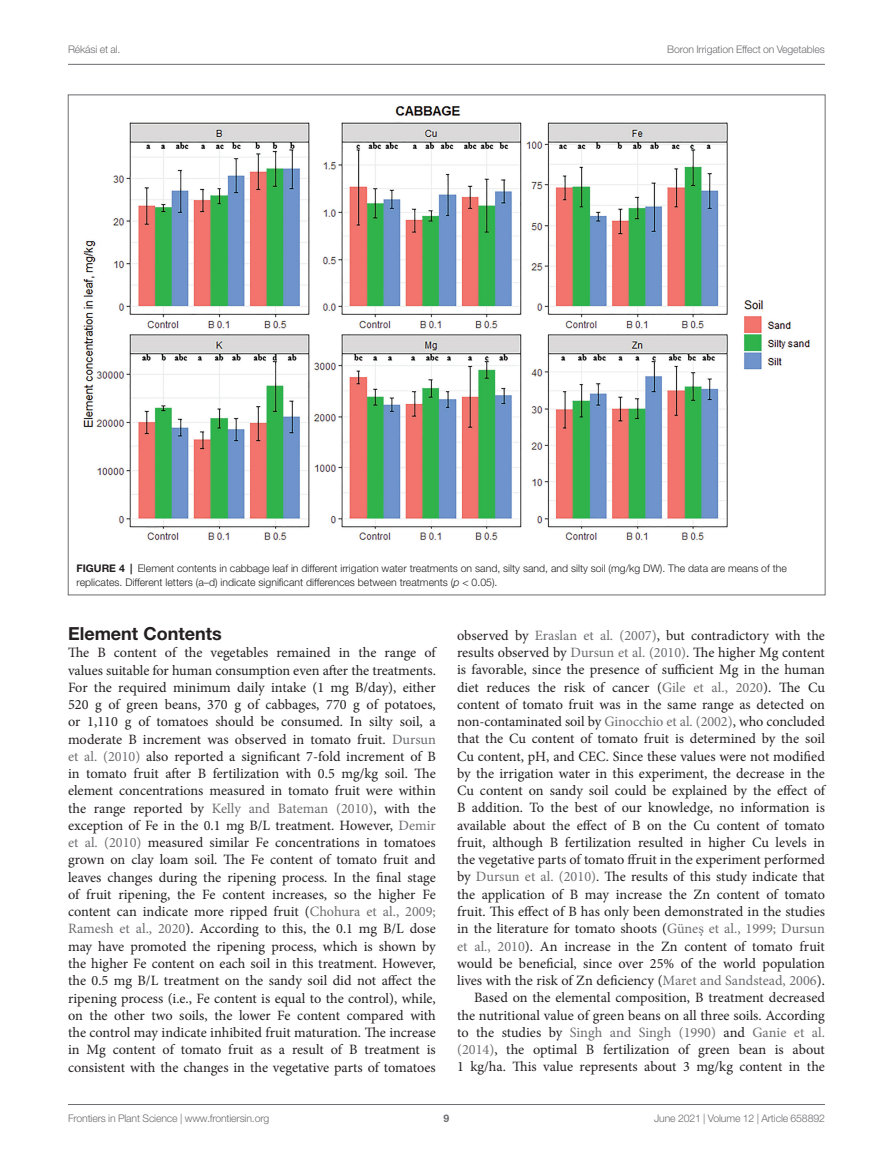
<style>
.page{position:relative;width:893px;height:1170px;background:#fff}
.page>*{position:absolute;margin:0;border:0;box-sizing:border-box;transform-origin:0 0}
.HEAD_2{font:700 18px "Helvetica Neue LT Std";color:#231f20}
.TEXT_FLUSH{font:14.25px/17.2px "Minion Pro";color:#231f20;text-align:justify}
.TEXT{font:14.25px/17.2px "Minion Pro";color:#231f20;text-align:justify}
.FIG_LEG{font:300 10.5px/14.2px "Helvetica Neue LT Std";color:#231f20}
.t1{font:300 10.5px "Helvetica Neue LT Std";letter-spacing:-.015em;color:#6c6d70}
.t2{font:700 10.5px "Helvetica Neue LT Std";color:#6c6d70}
.s1{font-weight:700}
.s2{font-style:italic}
.s3{color:#6c6d70}
.s4{font-family:"Times New Roman";color:#6c6d70}
</style>
<div class="page">
<hr style="left:68px;top:64px;width:757px;height:1px;background:#6c6d70">
<hr style="left:68px;top:1104px;width:757px;height:1px;background:#6c6d70">
<img style="left:83px;top:106px;width:727px;height:435px">
<p class="t1" style="left:68px;top:42px;width:54px">Rékási et al.</p>
<p class="t1" style="left:667px;top:42px;width:159px">Boron Irrigation Effect on Vegetables</p>
<p class="FIG_LEG" style="left:77px;top:561px;width:712px"><span class="s1">FIGURE 4 |</span> Element contents in cabbage leaf in different irrigation water treatments on sand, silty sand, and silty soil (mg/kg DW). The data are means of the replicates. Different letters (a–d) indicate significant differences between treatments (<span class="s2">p</span> &lt; 0.05).</p>
<p class="HEAD_2" style="left:68px;top:622px;width:155px">Element Contents</p>
<p class="TEXT_FLUSH" style="left:68px;top:644px;width:369px">The B content of the vegetables remained in the range of values suitable for human consumption even after the treatments.<br>For the required minimum daily intake (1 mg B/day), either 520 g of green beans, 370 g of cabbages, 770 g of potatoes, or 1,110 g of tomatoes should be consumed. In silty soil, a moderate B increment was observed in tomato fruit. <span class="s3">Dursun et al. (2010)</span> also reported a significant 7-fold increment of B in tomato fruit after B fertilization with 0.5 mg/kg soil. The element concentrations measured in tomato fruit were within the range reported by <span class="s3">Kelly and Bateman (2010)</span>, with the exception of Fe in the 0.1 mg B/L treatment. However, <span class="s3">Demir et al. (2010)</span> measured similar Fe concentrations in tomatoes grown on clay loam soil. The Fe content of tomato fruit and leaves changes during the ripening process. In the final stage of fruit ripening, the Fe content increases, so the higher Fe content can indicate more ripped fruit (<span class="s3">Chohura et al., 2009; Ramesh et al., 2020</span>). According to this, the 0.1 mg B/L dose may have promoted the ripening process, which is shown by the higher Fe content on each soil in this treatment. However, the 0.5 mg B/L treatment on the sandy soil did not affect the ripening process (i.e., Fe content is equal to the control), while, on the other two soils, the lower Fe content compared with the control may indicate inhibited fruit maturation. The increase in Mg content of tomato fruit as a result of B treatment is consistent with the changes in the vegetative parts of tomatoes</p>
<p class="TEXT_FLUSH" style="left:457px;top:626px;width:369px">observed by <span class="s3">Eraslan et al. (2007)</span>, but contradictory with the results observed by <span class="s3">Dursun et al. (2010)</span>. The higher Mg content is favorable, since the presence of sufficient Mg in the human diet reduces the risk of cancer (<span class="s3">Gile et al., 2020</span>). The Cu content of tomato fruit was in the same range as detected on non-contaminated soil by <span class="s3">Ginocchio et al. (2002)</span>, who concluded that the Cu content of tomato fruit is determined by the soil Cu content, pH, and CEC. Since these values were not modified by the irrigation water in this experiment, the decrease in the Cu content on sandy soil could be explained by the effect of B addition. To the best of our knowledge, no information is available about the effect of B on the Cu content of tomato fruit, although B fertilization resulted in higher Cu levels in the vegetative parts of tomato ffruit in the experiment performed by <span class="s3">Dursun et al. (2010)</span>. The results of this study indicate that the application of B may increase the Zn content of tomato fruit. This effect of B has only been demonstrated in the studies in the literature for tomato shoots (<span class="s3">Güne</span><span class="s4">ş</span> <span class="s3">et al., 1999; Dursun et al., 2010</span>). An increase in the Zn content of tomato fruit would be beneficial, since over 25% of the world population lives with the risk of Zn deficiency (<span class="s3">Maret and Sandstead, 2006</span>).</p>
<p class="TEXT" style="left:457px;top:989px;width:369px;text-indent:17px">Based on the elemental composition, B treatment decreased the nutritional value of green beans on all three soils. According to the studies by <span class="s3">Singh and Singh (1990)</span> and <span class="s3">Ganie et al. (2014)</span>, the optimal B fertilization of green bean is about 1 kg/ha. This value represents about 3 mg/kg content in the</p>
<p class="t1" style="left:68px;top:1111px;width:203px">Frontiers in Plant Science | www.frontiersin.org</p>
<p class="t2" style="left:444px;top:1111px;width:7px">9</p>
<p class="t1" style="left:654px;top:1111px;width:172px">June 2021 | Volume 12 | Article 658892</p>
</div>
